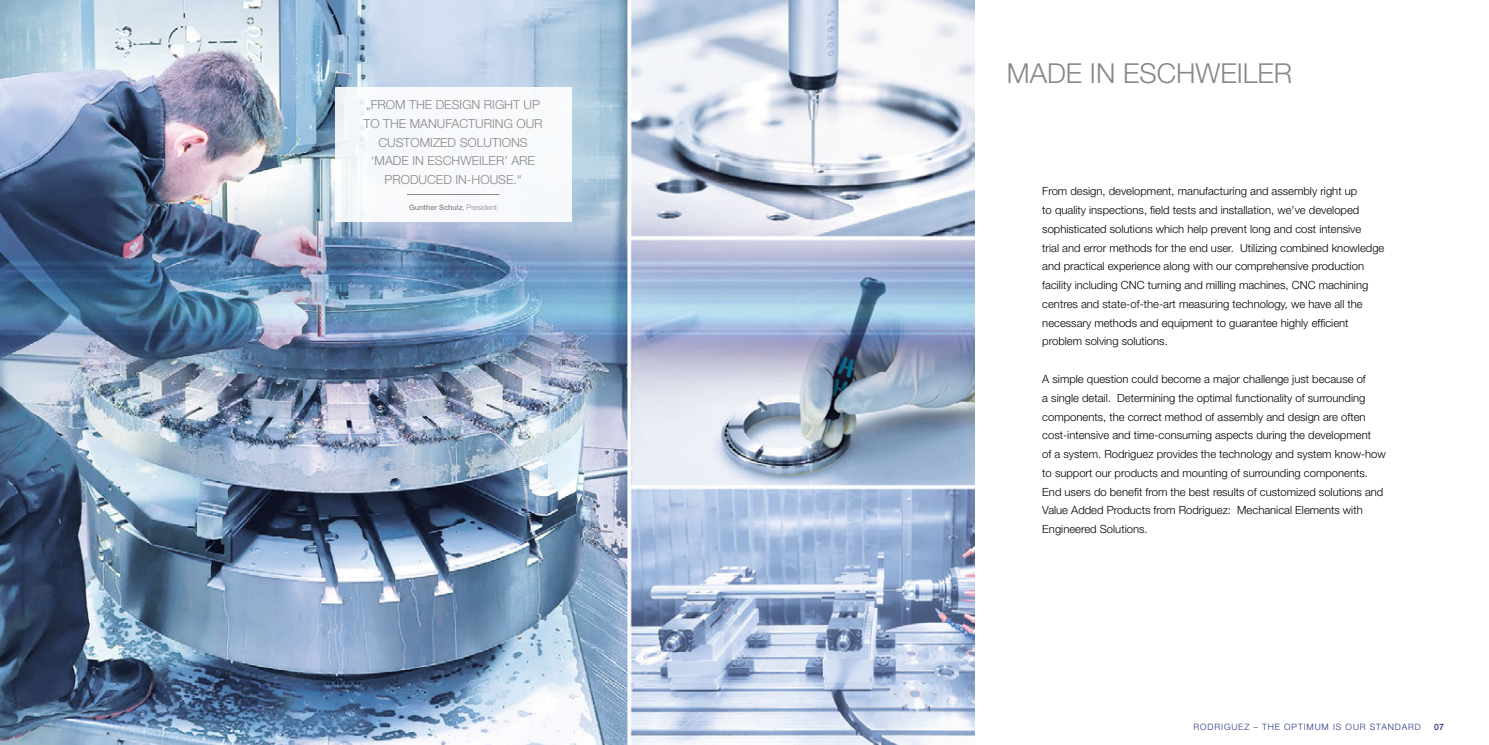
<style>
.page{position:relative;width:1489px;height:745px;background:#fff}
.page>*{position:absolute;margin:0;border:0;box-sizing:border-box;transform-origin:0 0}
.t1{font:300 27.5px "Helvetica Neue LT";color:#878787}
.t2{font:300 12.5px/18.8px "Helvetica Neue LT";color:#878787;text-align:center}
.t3{font:300 11.25px/18.8px "Helvetica Neue LT";color:#000}
.t4{font:300 8.75px "Helvetica Neue LT";letter-spacing:.1em;color:#283583}
.t5{font:500 7.5px "Helvetica Neue LT";color:#878787}
.s1{font-weight:300}
.s2{font-weight:500}
</style>
<div class="page">
<img style="left:0;top:0;width:974px;height:744px">
<div style="left:334px;top:88px;width:237px;height:134px;background:#f7f9fc"></div>
<hr style="left:407px;top:194px;width:92px;height:1px;background:#878787">
<p class="t2" style="left:363px;top:95px;width:181px">„FROM THE DESIGN RIGHT UP<br>TO THE MANUFACTURING OUR<br>CUSTOMIZED SOLUTIONS ‘MADE IN ESCHWEILER’ ARE<br>PRODUCED IN-HOUSE.“</p>
<p class="t5" style="left:409px;top:203px;width:89px">Gunther Schulz<span class="s1">, President</span></p>
<h1 class="t1" style="left:1006px;top:56px;width:287px">MADE IN ESCHWEILER</h1>
<p class="t3" style="left:1042px;top:181px;width:343px">From design, development, manufacturing and assembly right up<br>to quality inspections, field tests and installation, we’ve developed sophisticated solutions which help prevent long and cost intensive<br>trial and error methods for the end user. Utilizing combined knowledge and practical experience along with our comprehensive production facility including CNC turning and milling machines, CNC machining centres and state-of-the-art measuring technology, we have all the necessary methods and equipment to guarantee highly efficient problem solving solutions.</p>
<p class="t3" style="left:1042px;top:369px;width:345px">A simple question could become a major challenge just because of<br>a single detail. Determining the optimal functionality of surrounding components, the correct method of assembly and design are often cost-intensive and time-consuming aspects during the development<br>of a system. Rodriguez provides the technology and system know-how to support our products and mounting of surrounding components.<br>End users do benefit from the best results of customized solutions and Value Added Products from Rodriguez: Mechanical Elements with Engineered Solutions.</p>
<p class="t4" style="left:1193px;top:720px;width:252px">RODRIGUEZ – THE OPTIMUM IS OUR STANDARD <span class="s2">07</span></p>
</div>
